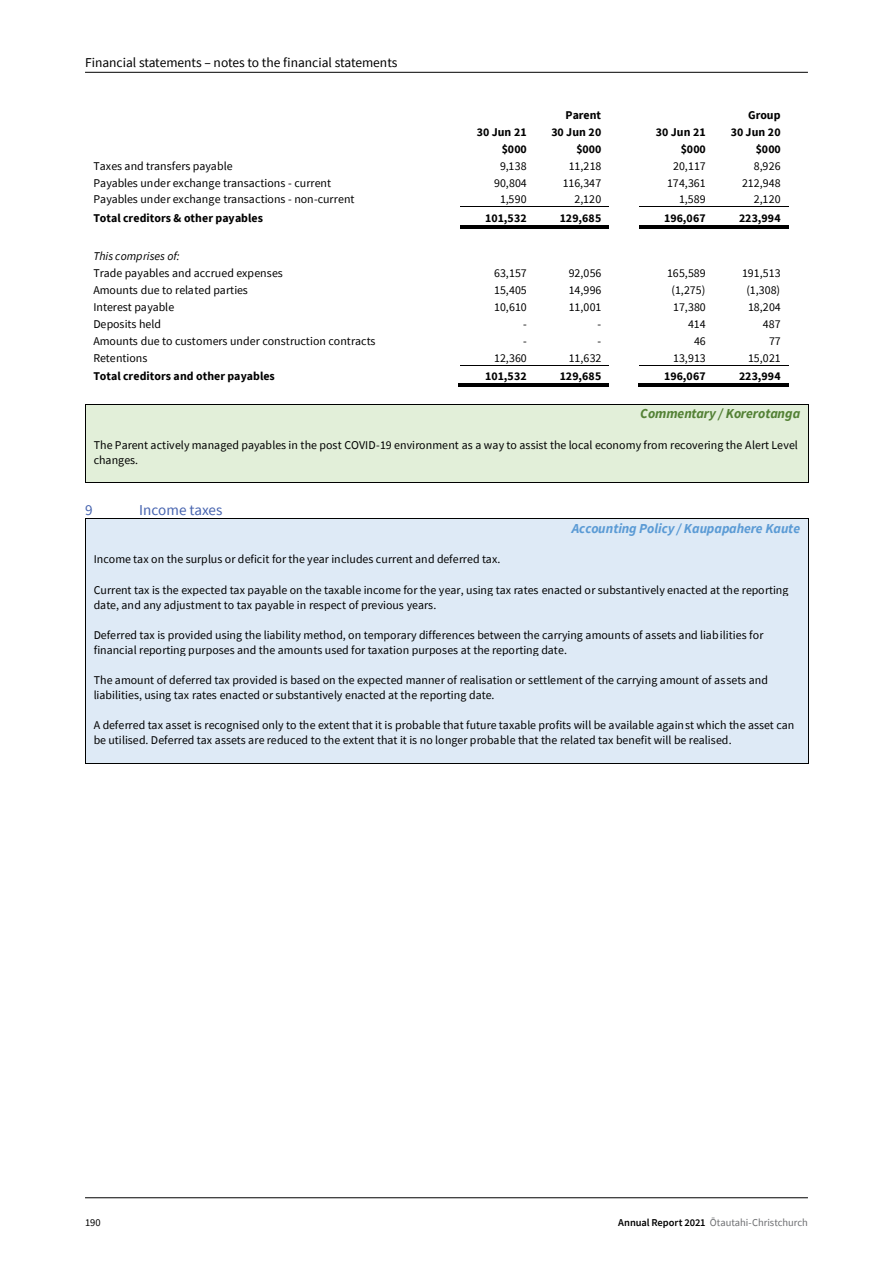
<style>
.page{position:relative;width:893px;height:1263px;background:#fff}
.page>*{position:absolute;margin:0;border:0;box-sizing:border-box;transform-origin:0 0}
.t1{font:15.15px "Source Sans Pro";color:#4764af}
.t2{font:13.65px "Source Sans Pro";letter-spacing:-.005em;color:#000}
.t3{font:italic 700 13.65px "Source Sans Pro";color:#5b9bd5}
.t4{font:italic 700 13.65px "Source Sans Pro";color:#538135}
.t5{font:13.5px "Source Sans Pro";color:#000}
.t6{font:11.85px/15.1px "Source Sans Pro";color:#000}
.t7{font:700 11.85px "Source Sans Pro";letter-spacing:.005em;color:#000}
.t8{font:italic 11.85px "Source Sans Pro";color:#000}
.t9{font:10.5px "Source Sans Pro";letter-spacing:-.005em;color:#6d6e71}
.t10{font:10.5px "Source Sans Pro";color:#000}
.s1{font-weight:600;color:#000}
</style>
<div class="page">
<hr style="left:85px;top:1197px;width:723px;height:1px;background:#000">
<hr style="left:85px;top:72px;width:723px;height:1px;background:#000">
<hr style="left:460px;top:206px;width:75px;height:1px;background:#000">
<hr style="left:535px;top:206px;width:74px;height:1px;background:#000">
<hr style="left:639px;top:206px;width:75px;height:1px;background:#000">
<hr style="left:714px;top:206px;width:74px;height:1px;background:#000">
<hr style="left:460px;top:225px;width:75px;height:2px;background:#000">
<hr style="left:460px;top:228px;width:75px;height:1px;background:#000">
<svg style="left:535px;top:225px;width:3px;height:4px"></svg>
<hr style="left:538px;top:225px;width:71px;height:2px;background:#000">
<hr style="left:538px;top:228px;width:71px;height:1px;background:#000">
<hr style="left:639px;top:225px;width:75px;height:2px;background:#000">
<hr style="left:639px;top:228px;width:75px;height:1px;background:#000">
<svg style="left:714px;top:225px;width:3px;height:4px"></svg>
<hr style="left:717px;top:225px;width:71px;height:2px;background:#000">
<hr style="left:717px;top:228px;width:71px;height:1px;background:#000">
<hr style="left:460px;top:365px;width:75px;height:1px;background:#000">
<hr style="left:535px;top:365px;width:74px;height:1px;background:#000">
<hr style="left:639px;top:365px;width:75px;height:1px;background:#000">
<hr style="left:714px;top:365px;width:74px;height:1px;background:#000">
<hr style="left:459px;top:386px;width:76px;height:1px;background:#000">
<hr style="left:459px;top:384px;width:76px;height:1px;background:#000">
<hr style="left:537px;top:386px;width:72px;height:1px;background:#000">
<hr style="left:537px;top:384px;width:72px;height:1px;background:#000">
<hr style="left:638px;top:386px;width:76px;height:1px;background:#000">
<hr style="left:638px;top:384px;width:76px;height:1px;background:#000">
<hr style="left:716px;top:386px;width:72px;height:1px;background:#000">
<hr style="left:716px;top:384px;width:72px;height:1px;background:#000">
<div style="left:86px;top:405px;width:722px;height:77px;background:#e2efd9"></div>
<hr style="left:86px;top:404px;width:722px;height:1px;background:#000">
<hr style="left:85px;top:405px;width:1px;height:77px;background:#000">
<hr style="left:86px;top:482px;width:722px;height:1px;background:#000">
<hr style="left:808px;top:405px;width:1px;height:77px;background:#000">
<div style="left:86px;top:519px;width:722px;height:244px;background:#deeaf6"></div>
<hr style="left:86px;top:519px;width:722px;height:1px;background:#000">
<hr style="left:85px;top:519px;width:1px;height:244px;background:#000">
<hr style="left:86px;top:763px;width:722px;height:1px;background:#000">
<hr style="left:808px;top:519px;width:1px;height:244px;background:#000">
<p class="t2" style="left:85px;top:53px;width:316px">Financial statements - Notes to the financial statements</p>
<p class="t5" style="left:85px;top:54px;width:314px">Financial statements – notes to the financial statements</p>
<p class="t7" style="left:566px;top:107px;width:37px">Parent</p>
<p class="t7" style="left:748px;top:107px;width:34px">Group</p>
<p class="t7" style="left:477px;top:124px;width:51px">30 Jun 21</p>
<p class="t7" style="left:551px;top:124px;width:51px">30 Jun 20</p>
<p class="t7" style="left:656px;top:124px;width:51px">30 Jun 21</p>
<p class="t7" style="left:731px;top:124px;width:51px">30 Jun 20</p>
<p class="t7" style="left:502px;top:141px;width:26px">$000</p>
<p class="t7" style="left:576px;top:141px;width:26px">$000</p>
<p class="t7" style="left:681px;top:141px;width:26px">$000</p>
<p class="t7" style="left:756px;top:141px;width:26px">$000</p>
<p class="t6" style="left:93px;top:158px;width:141px">Taxes and transfers payable</p>
<p class="t6" style="left:500px;top:158px;width:28px">9,138</p>
<p class="t6" style="left:569px;top:158px;width:34px">11,218</p>
<p class="t6" style="left:673px;top:158px;width:34px">20,117</p>
<p class="t6" style="left:754px;top:158px;width:28px">8,926</p>
<p class="t6" style="left:93px;top:175px;width:239px">Payables under exchange transactions - current</p>
<p class="t6" style="left:494px;top:175px;width:34px">90,804</p>
<p class="t6" style="left:563px;top:175px;width:40px">116,347</p>
<p class="t6" style="left:667px;top:175px;width:40px">174,361</p>
<p class="t6" style="left:742px;top:175px;width:40px">212,948</p>
<p class="t6" style="left:93px;top:192px;width:263px">Payables under exchange transactions - non-current</p>
<p class="t6" style="left:500px;top:192px;width:28px">1,590</p>
<p class="t6" style="left:575px;top:192px;width:28px">2,120</p>
<p class="t6" style="left:679px;top:192px;width:28px">1,589</p>
<p class="t6" style="left:754px;top:192px;width:28px">2,120</p>
<p class="t7" style="left:93px;top:210px;width:171px">Total creditors &amp; other payables</p>
<p class="t7" style="left:485px;top:210px;width:43px">101,532</p>
<p class="t7" style="left:560px;top:210px;width:43px">129,685</p>
<p class="t7" style="left:664px;top:210px;width:43px">196,067</p>
<p class="t7" style="left:739px;top:210px;width:43px">223,994</p>
<p class="t8" style="left:93px;top:249px;width:88px">This comprises of:</p>
<p class="t6" style="left:93px;top:266px;width:191px">Trade payables and accrued expenses</p>
<p class="t6" style="left:494px;top:266px;width:34px">63,157</p>
<p class="t6" style="left:569px;top:266px;width:34px">92,056</p>
<p class="t6" style="left:667px;top:266px;width:40px">165,589</p>
<p class="t6" style="left:742px;top:266px;width:40px">191,513</p>
<p class="t6" style="left:93px;top:283px;width:156px">Amounts due to related parties</p>
<p class="t6" style="left:494px;top:283px;width:34px">15,405</p>
<p class="t6" style="left:569px;top:283px;width:34px">14,996</p>
<p class="t6" style="left:671px;top:283px;width:35px">(1,275)</p>
<p class="t6" style="left:746px;top:283px;width:35px">(1,308)</p>
<p class="t6" style="left:93px;top:299px;width:83px">Interest payable</p>
<p class="t6" style="left:494px;top:299px;width:34px">10,610</p>
<p class="t6" style="left:569px;top:299px;width:34px">11,001</p>
<p class="t6" style="left:673px;top:299px;width:34px">17,380</p>
<p class="t6" style="left:748px;top:299px;width:34px">18,204</p>
<p class="t6" style="left:93px;top:316px;width:69px">Deposits held</p>
<p class="t6" style="left:523px;top:316px;width:5px">-</p>
<p class="t6" style="left:598px;top:316px;width:5px">-</p>
<p class="t6" style="left:688px;top:316px;width:19px">414</p>
<p class="t6" style="left:763px;top:316px;width:19px">487</p>
<p class="t6" style="left:93px;top:333px;width:284px">Amounts due to customers under construction contracts</p>
<p class="t6" style="left:523px;top:333px;width:5px">-</p>
<p class="t6" style="left:598px;top:333px;width:5px">-</p>
<p class="t6" style="left:694px;top:333px;width:13px">46</p>
<p class="t6" style="left:769px;top:333px;width:13px">77</p>
<p class="t6" style="left:93px;top:350px;width:55px">Retentions</p>
<p class="t6" style="left:494px;top:350px;width:34px">12,360</p>
<p class="t6" style="left:569px;top:350px;width:34px">11,632</p>
<p class="t6" style="left:673px;top:350px;width:34px">13,913</p>
<p class="t6" style="left:748px;top:350px;width:34px">15,021</p>
<p class="t7" style="left:93px;top:368px;width:183px">Total creditors and other payables</p>
<p class="t7" style="left:485px;top:368px;width:43px">101,532</p>
<p class="t7" style="left:560px;top:368px;width:43px">129,685</p>
<p class="t7" style="left:664px;top:368px;width:43px">196,067</p>
<p class="t7" style="left:739px;top:368px;width:43px">223,994</p>
<p class="t4" style="left:640px;top:404px;width:162px">Commentary / Korerotanga</p>
<p class="t6" style="left:94px;top:437px;width:706px">The Parent actively managed payables in the post COVID-19 environment as a way to assist the local economy from recovering the Alert Level changes.</p>
<p class="t1" style="left:85px;top:500px;width:9px">9</p>
<p class="t1" style="left:139px;top:500px;width:85px">Income taxes</p>
<p class="t3" style="left:572px;top:519px;width:230px">Accounting Policy / Kaupapahere Kaute</p>
<p class="t6" style="left:94px;top:552px;width:408px">Income tax on the surplus or deficit for the year includes current and deferred tax.</p>
<p class="t6" style="left:94px;top:582px;width:696px">Current tax is the expected tax payable on the taxable income for the year, using tax rates enacted or substantively enacted at the reporting date, and any adjustment to tax payable in respect of previous years.</p>
<p class="t6" style="left:94px;top:627px;width:671px;line-height:14.7px">Deferred tax is provided using the liability method, on temporary differences between the carrying amounts of assets and liabilities for financial reporting purposes and the amounts used for taxation purposes at the reporting date.</p>
<p class="t6" style="left:94px;top:672px;width:676px">The amount of deferred tax provided is based on the expected manner of realisation or settlement of the carrying amount of assets and liabilities, using tax rates enacted or substantively enacted at the reporting date.</p>
<p class="t6" style="left:94px;top:718px;width:702px">A deferred tax asset is recognised only to the extent that it is probable that future taxable profits will be available against which the asset can be utilised. Deferred tax assets are reduced to the extent that it is no longer probable that the related tax benefit will be realised.</p>
<p class="t10" style="left:85px;top:1216px;width:17px">190</p>
<p class="t9" style="left:618px;top:1216px;width:191px"><span class="s1">Annual Report 2021</span> Ōtautahi-Christchurch</p>
</div>
